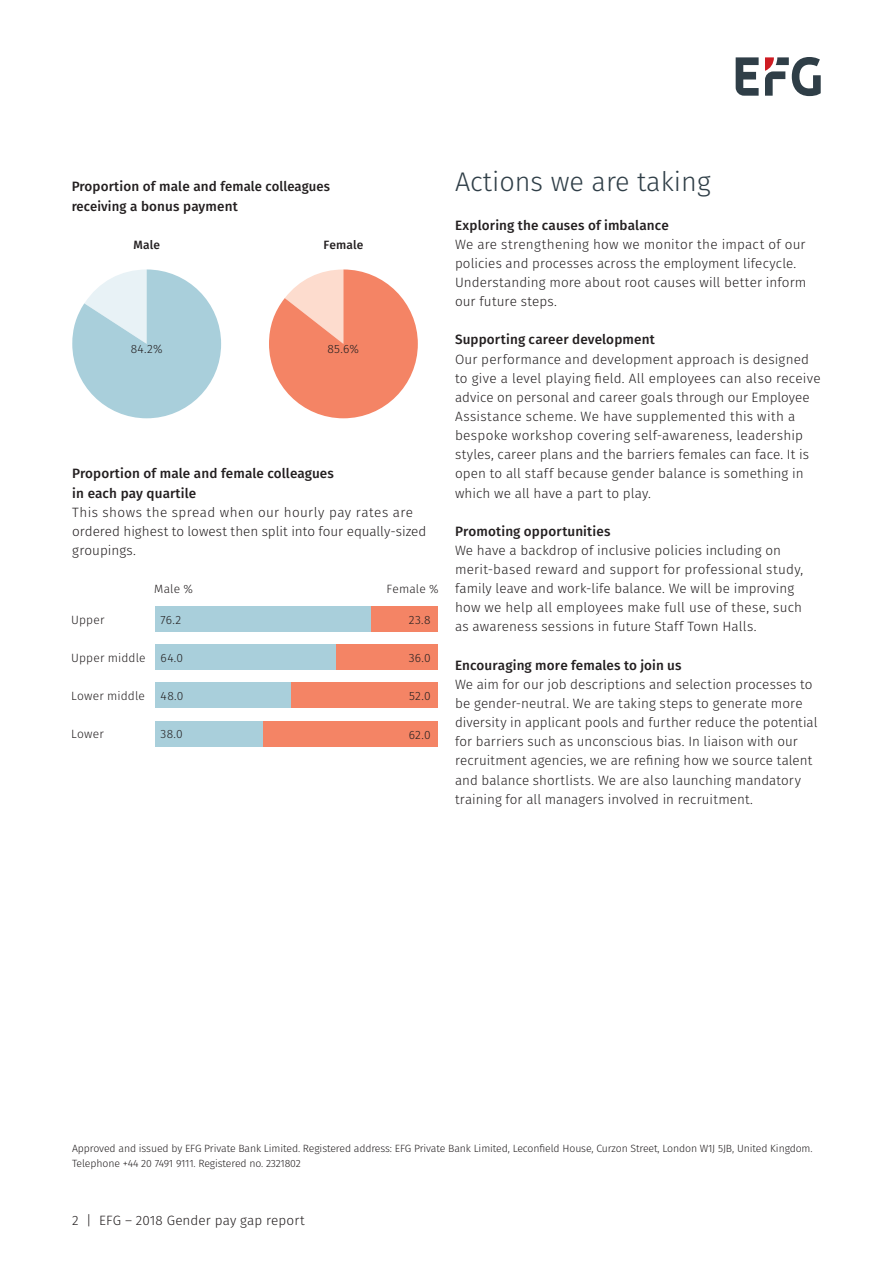
<style>
.page{position:relative;width:893px;height:1263px;background:#fff}
.page>*{position:absolute;margin:0;border:0;box-sizing:border-box;transform-origin:0 0}
.t1{font:300 27px "Fira Sans";color:#2f3e47}
.t2{font:300 13.5px/19.2px "Fira Sans";letter-spacing:.01em;color:#231f20}
.t3{font:500 13.5px/19.2px "Fira Sans";letter-spacing:.01em;color:#231f20}
.t4{font:300 12px "Fira Sans";letter-spacing:.01em;color:#231f20}
.t5{font:500 12px "Fira Sans";letter-spacing:.01em;color:#231f20}
.t6{font:300 10.5px/15px "Fira Sans";letter-spacing:-.01em;color:#231f20}
</style>
<div class="page">
<svg style="left:736px;top:57px;width:23px;height:39px"></svg>
<svg style="left:765px;top:57px;width:56px;height:39px"></svg>
<svg style="left:72px;top:269px;width:149px;height:149px"></svg>
<svg style="left:269px;top:269px;width:149px;height:149px"></svg>
<div style="left:155px;top:606px;width:283px;height:26px;background:#f48465"></div>
<div style="left:155px;top:606px;width:216px;height:26px;background:#a9cfdb"></div>
<div style="left:155px;top:644px;width:283px;height:26px;background:#f48465"></div>
<div style="left:155px;top:644px;width:181px;height:26px;background:#a9cfdb"></div>
<div style="left:155px;top:683px;width:283px;height:25px;background:#f48465"></div>
<div style="left:155px;top:683px;width:136px;height:25px;background:#a9cfdb"></div>
<div style="left:155px;top:721px;width:283px;height:25px;background:#f48465"></div>
<div style="left:155px;top:721px;width:108px;height:25px;background:#a9cfdb"></div>
<p class="t3" style="left:72px;top:176px;width:260px">Proportion of male and female colleagues receiving a bonus payment</p>
<p class="t5" style="left:133px;top:235px;width:28px">Male</p>
<p class="t5" style="left:323px;top:235px;width:41px">Female</p>
<p class="t4" style="left:131px;top:340px;width:33px">84.2%</p>
<p class="t4" style="left:327px;top:340px;width:33px">85.6%</p>
<p class="t3" style="left:72px;top:463px;width:263px">Proportion of male and female colleagues in each pay quartile</p>
<p class="t2" style="left:72px;top:502px;width:356px">This shows the spread when our hourly pay rates are ordered highest to lowest then split into four equally-sized groupings.</p>
<p class="t4" style="left:71px;top:612px;width:35px">Upper</p>
<p class="t4" style="left:71px;top:649px;width:76px">Upper middle</p>
<p class="t4" style="left:71px;top:687px;width:75px">Lower middle</p>
<p class="t4" style="left:71px;top:726px;width:34px">Lower</p>
<p class="t4" style="left:154px;top:581px;width:40px">Male %</p>
<p class="t4" style="left:387px;top:581px;width:54px">Female %</p>
<p class="t4" style="left:161px;top:611px;width:22px">76.2</p>
<p class="t4" style="left:409px;top:611px;width:23px">23.8</p>
<p class="t4" style="left:161px;top:649px;width:24px">64.0</p>
<p class="t4" style="left:409px;top:649px;width:23px">36.0</p>
<p class="t4" style="left:161px;top:687px;width:24px">48.0</p>
<p class="t4" style="left:409px;top:687px;width:23px">52.0</p>
<p class="t4" style="left:161px;top:726px;width:24px">38.0</p>
<p class="t4" style="left:409px;top:726px;width:23px">62.0</p>
<h1 class="t1" style="left:455px;top:163px;width:257px">Actions we are taking</h1>
<p class="t3" style="left:455px;top:215px;width:215px">Exploring the causes of imbalance</p>
<p class="t2" style="left:455px;top:234px;width:353px">We are strengthening how we monitor the impact of our policies and processes across the employment lifecycle.<br>Understanding more about root causes will better inform our future steps.</p>
<p class="t3" style="left:455px;top:329px;width:201px">Supporting career development</p>
<p class="t2" style="left:455px;top:349px;width:367px">Our performance and development approach is designed to give a level playing field. All employees can also receive advice on personal and career goals through our Employee Assistance scheme. We have supplemented this with a bespoke workshop covering self-awareness, leadership styles, career plans and the barriers females can face. It is open to all staff because gender balance is something in which we all have a part to play.</p>
<p class="t3" style="left:455px;top:521px;width:157px">Promoting opportunities</p>
<p class="t2" style="left:455px;top:541px;width:350px">We have a backdrop of inclusive policies including on merit-based reward and support for professional study, family leave and work-life balance. We will be improving how we help all employees make full use of these, such as awareness sessions in future Staff Town Halls.</p>
<p class="t3" style="left:455px;top:655px;width:228px">Encouraging more females to join us</p>
<p class="t2" style="left:455px;top:674px;width:364px">We aim for our job descriptions and selection processes to be gender-neutral. We are taking steps to generate more diversity in applicant pools and further reduce the potential for barriers such as unconscious bias. In liaison with our recruitment agencies, we are refining how we source talent and balance shortlists. We are also launching mandatory training for all managers involved in recruitment.</p>
<p class="t6" style="left:72px;top:1141px;width:742px">Approved and issued by EFG Private Bank Limited. Registered address: EFG Private Bank Limited, Leconfield House, Curzon Street, London W1J 5JB, United Kingdom.<br>Telephone +44 20 7491 9111. Registered no. 2321802</p>
<p class="t2" style="left:72px;top:1210px;width:234px">2 | EFG – 2018 Gender pay gap report</p>
</div>
